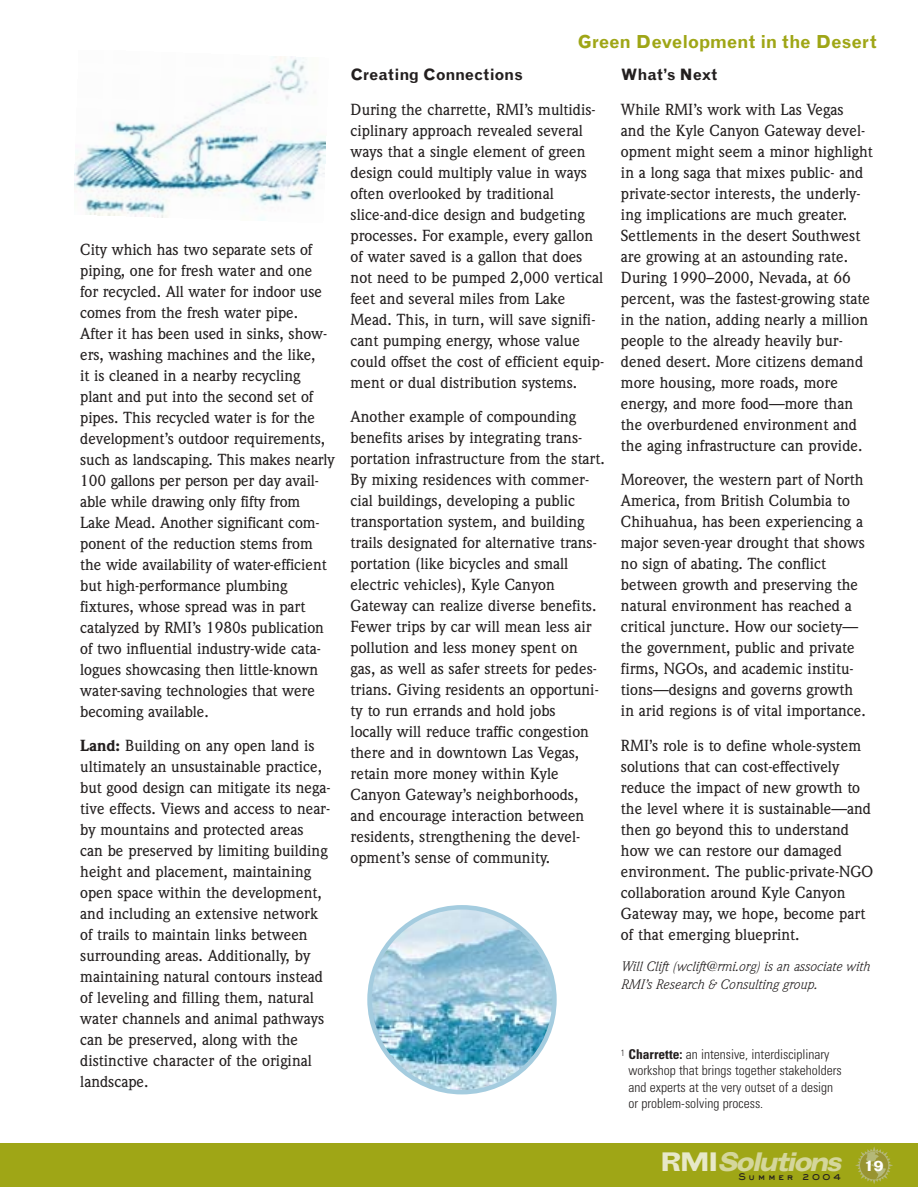
<style>
.page{position:relative;width:918px;height:1188px;background:#fff}
.page>*{position:absolute;margin:0;border:0;box-sizing:border-box;transform-origin:0 0}
.t1{font:italic 700 expanded 27px "Grotesque";color:#d4d69b}
.t2{font:700 18px "Grotesque";letter-spacing:-.01em;color:#9fa616}
.t3{font:500 15.75px/21px "Weidemann";color:#231f1f}
.t4{font:700 15.75px "Grotesque";letter-spacing:-.005em;color:#231f1f}
.t5{font:700 expanded 15px "Grotesque";color:#fff}
.t6{font:300 condensed 13.5px/16.5px "Univers";color:#231f1f}
.t7{font:italic 13.5px/18px "Weidemann";color:#231f1f}
.t8{font:9px "AT Sackers Heavy Gothic";letter-spacing:.265em;color:#231f1f}
.s1{font-weight:900}
.s2{font-weight:700}
.s3{font-style:normal;color:#e7e8c9}
</style>
<div class="page">
<img style="left:74px;top:56px;width:252px;height:165px">
<div style="left:0;top:1144px;width:917px;height:43px;background:#9fa616"></div>
<svg style="left:855px;top:1146px;width:38px;height:38px"></svg>
<svg style="left:367px;top:905px;width:190px;height:189px"></svg>
<p class="t3" style="left:80px;top:239px;width:256px">City which has two separate sets of piping, one for fresh water and one<br>for recycled. All water for indoor use comes from the fresh water pipe.<br>After it has been used in sinks, show&shy;ers, washing machines and the like,<br>it is cleaned in a nearby recycling plant and put into the second set of pipes. This recycled water is for the development’s outdoor requirements, such as landscaping. This makes nearly 100 gallons per person per day avail&shy;able while drawing only fifty from<br>Lake Mead. Another significant com&shy;ponent of the reduction stems from the wide availability of water-efficient but high-performance plumbing fixtures, whose spread was in part catalyzed by RMI’s 1980s publication of two influential industry-wide cata&shy;logues showcasing then little-known water-saving technologies that were becoming available.</p>
<p class="t3" style="left:80px;top:736px;width:252px"><span class="s1">Land:</span> Building on any open land is ultimately an unsustainable practice, but good design can mitigate its nega&shy;tive effects. Views and access to near&shy;by mountains and protected areas<br>can be preserved by limiting building height and placement, maintaining open space within the development, and including an extensive network of trails to maintain links between surrounding areas. Additionally, by maintaining natural contours instead of leveling and filling them, natural water channels and animal pathways can be preserved, along with the distinctive character of the original landscape.</p>
<p class="t2" style="left:578px;top:31px;width:301px">Green Development in the Desert</p>
<p class="t4" style="left:351px;top:66px;width:174px">Creating Connections</p>
<p class="t3" style="left:351px;top:99px;width:255px">During the charrette, RMI’s multidis&shy;ciplinary approach revealed several ways that a single element of green design could multiply value in ways often overlooked by traditional slice-and-dice design and budgeting processes. For example, every gallon of water saved is a gallon that does not need to be pumped 2,000 vertical feet and several miles from Lake Mead. This, in turn, will save signifi&shy;cant pumping energy, whose value could offset the cost of efficient equip&shy;ment or dual distribution systems.</p>
<p class="t3" style="left:351px;top:406px;width:256px">Another example of compounding benefits arises by integrating trans&shy;portation infrastructure from the start.<br>By mixing residences with commer&shy;cial buildings, developing a public transportation system, and building trails designated for alternative trans&shy;portation (like bicycles and small electric vehicles), Kyle Canyon Gateway can realize diverse benefits.<br>Fewer trips by car will mean less air pollution and less money spent on gas, as well as safer streets for pedes&shy;trians. Giving residents an opportuni&shy;ty to run errands and hold jobs<br>locally will reduce traffic congestion there and in downtown Las Vegas, retain more money within Kyle Canyon Gateway’s neighborhoods, and encourage interaction between residents, strengthening the devel&shy;opment’s sense of community.</p>
<p class="t4" style="left:621px;top:66px;width:98px">What’s Next</p>
<p class="t3" style="left:621px;top:99px;width:253px">While RMI’s work with Las Vegas<br>and the Kyle Canyon Gateway devel&shy;opment might seem a minor highlight in a long saga that mixes public- and private-sector interests, the underly&shy;ing implications are much greater.<br>Settlements in the desert Southwest are growing at an astounding rate.<br>During 1990–2000, Nevada, at 66 percent, was the fastest-growing state in the nation, adding nearly a million people to the already heavily bur&shy;dened desert. More citizens demand more housing, more roads, more energy, and more food—more than the overburdened environment and the aging infrastructure can provide.</p>
<p class="t3" style="left:621px;top:469px;width:246px">Moreover, the western part of North America, from British Columbia to Chihuahua, has been experiencing a major seven-year drought that shows no sign of abating. The conflict between growth and preserving the natural environment has reached a critical juncture. How our society— the government, public and private firms, NGOs, and academic institu&shy;tions—designs and governs growth in arid regions is of vital importance.</p>
<p class="t3" style="left:621px;top:735px;width:254px">RMI’s role is to define whole-system solutions that can cost-effectively reduce the impact of new growth to the level where it is sustainable—and then go beyond this to understand how we can restore our damaged environment. The public-private-NGO collaboration around Kyle Canyon Gateway may, we hope, become part of that emerging blueprint.</p>
<p class="t7" style="left:621px;top:957px;width:250px">Will Clift (wclift@rmi.org) is an associate with<br>RMI’s Research &amp; Consulting group.</p>
<p class="t6" style="left:629px;top:1046px;width:215px;text-indent:-8px"><sup>1</sup> <span class="s2">Charrette:</span> an intensive, interdisciplinary workshop that brings together stakeholders and experts at the very outset of a design or problem-solving process.</p>
<h1 class="t1" style="left:660px;top:1145px;width:190px"><span class="s3">R M I</span> Solutions</h1>
<p class="t8" style="left:738px;top:1171px;width:104px">Summer 2004</p>
<p class="t5" style="left:865px;top:1156px;width:20px">19</p>
</div>
